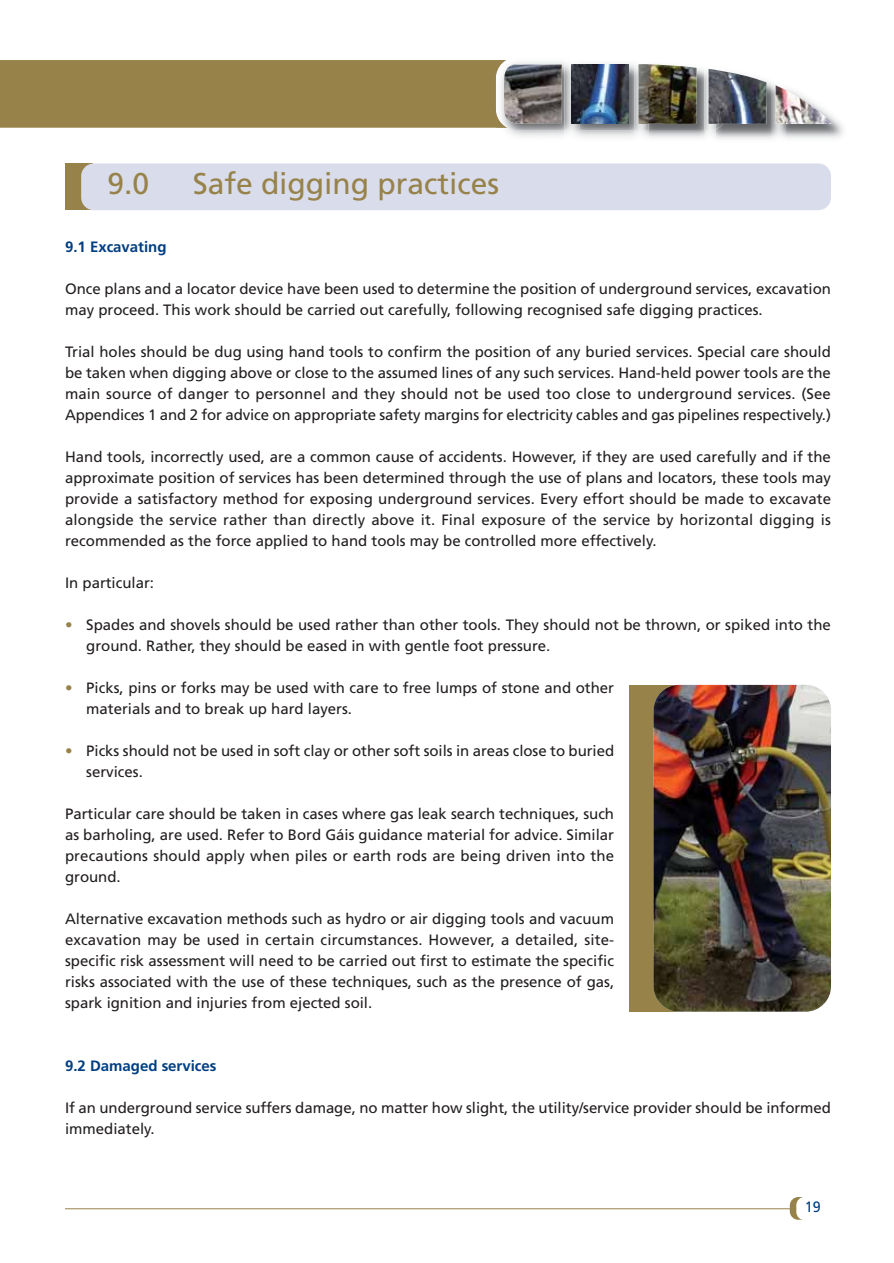
<style>
.page{position:relative;width:894px;height:1263px;background:#fff}
.page>*{position:absolute;margin:0;border:0;box-sizing:border-box;transform-origin:0 0}
.t1{font:30px "Frutiger";color:#97824a}
.t2{font:15px/21px "Frutiger";color:#231f20}
.t3{font:700 15px "Frutiger";color:#003e82}
.t4{font:15px "Frutiger";color:#003e82;scale:.96 1}
.s1{color:#97824a}
</style>
<div class="page">
<div style="left:65px;top:163px;width:28px;height:47px;background:#97824a"></div>
<div style="left:81px;top:163px;width:749px;height:47px;background:#d9dceb;border-radius:13px"></div>
<svg style="left:789px;top:1197px;width:36px;height:23px"></svg>
<div style="left:796px;top:1197px;width:34px;height:23px;background:#fff;border-radius:9px"></div>
<hr style="left:65px;top:1208px;width:724px;height:1px;background:#97824a">
<img style="left:508px;top:128px;width:196px;height:10px">
<img style="left:648px;top:67px;width:56px;height:63px">
<img style="left:648px;top:64px;width:48px;height:60px">
<img style="left:704px;top:81px;width:67px;height:58px">
<img style="left:704px;top:71px;width:25px;height:59px">
<img style="left:708px;top:69px;width:58px;height:55px">
<img style="left:771px;top:83px;width:72px;height:56px">
<img style="left:775px;top:85px;width:57px;height:39px">
<img style="left:579px;top:63px;width:69px;height:67px">
<img style="left:638px;top:64px;width:10px;height:60px">
<img style="left:590px;top:64px;width:38px;height:59px">
<img style="left:506px;top:128px;width:11px;height:2px">
<img style="left:564px;top:128px;width:15px;height:10px">
<svg style="left:0;top:60px;width:590px;height:68px;background:#968350"></svg>
<img style="left:503px;top:65px;width:58px;height:59px">
<div style="left:629px;top:685px;width:47px;height:327px;background:#97824a"></div>
<img style="left:653px;top:685px;width:177px;height:327px;border-radius:26px">
<h1 class="t1" style="left:107px;top:172px;width:43px">9.0</h1>
<h1 class="t1" style="left:193px;top:172px;width:308px">Safe digging practices</h1>
<p class="t3" style="left:65px;top:240px;width:103px">9.1 Excavating</p>
<p class="t2" style="left:65px;top:279px;width:767px">Once plans and a locator device have been used to determine the position of underground services, excavation may proceed. This work should be carried out carefully, following recognised safe digging practices.</p>
<p class="t2" style="left:65px;top:342px;width:767px;text-align:justify">Trial holes should be dug using hand tools to confirm the position of any buried services. Special care should be taken when digging above or close to the assumed lines of any such services. Hand-held power tools are the main source of danger to personnel and they should not be used too close to underground services. (See Appendices 1 and 2 for advice on appropriate safety margins for electricity cables and gas pipelines respectively.)</p>
<p class="t2" style="left:65px;top:447px;width:767px;text-align:justify">Hand tools, incorrectly used, are a common cause of accidents. However, if they are used carefully and if the approximate position of services has been determined through the use of plans and locators, these tools may provide a satisfactory method for exposing underground services. Every effort should be made to excavate alongside the service rather than directly above it. Final exposure of the service by horizontal digging is recommended as the force applied to hand tools may be controlled more effectively.</p>
<p class="t2" style="left:65px;top:573px;width:91px">In particular:</p>
<p class="t2" style="left:86px;top:615px;width:746px;text-indent:-21px"><span class="s1">•</span> Spades and shovels should be used rather than other tools. They should not be thrown, or spiked into the ground. Rather, they should be eased in with gentle foot pressure.</p>
<p class="t2" style="left:86px;top:678px;width:529px;text-indent:-21px"><span class="s1">•</span> Picks, pins or forks may be used with care to free lumps of stone and other materials and to break up hard layers.</p>
<p class="t2" style="left:86px;top:741px;width:529px;text-indent:-21px"><span class="s1">•</span> Picks should not be used in soft clay or other soft soils in areas close to buried services.</p>
<p class="t2" style="left:65px;top:804px;width:550px;text-align:justify">Particular care should be taken in cases where gas leak search techniques, such as barholing, are used. Refer to Bord Gáis guidance material for advice. Similar precautions should apply when piles or earth rods are being driven into the ground.</p>
<p class="t2" style="left:65px;top:909px;width:550px;text-align:justify">Alternative excavation methods such as hydro or air digging tools and vacuum excavation may be used in certain circumstances. However, a detailed, site&shy;specific risk assessment will need to be carried out first to estimate the specific risks associated with the use of these techniques, such as the presence of gas, spark ignition and injuries from ejected soil.</p>
<p class="t3" style="left:65px;top:1059px;width:153px">9.2 Damaged services</p>
<p class="t2" style="left:65px;top:1098px;width:767px">If an underground service suffers damage, no matter how slight, the utility/service provider should be informed immediately.</p>
<p class="t4" style="left:804px;top:1201px;width:18px">19</p>
</div>
